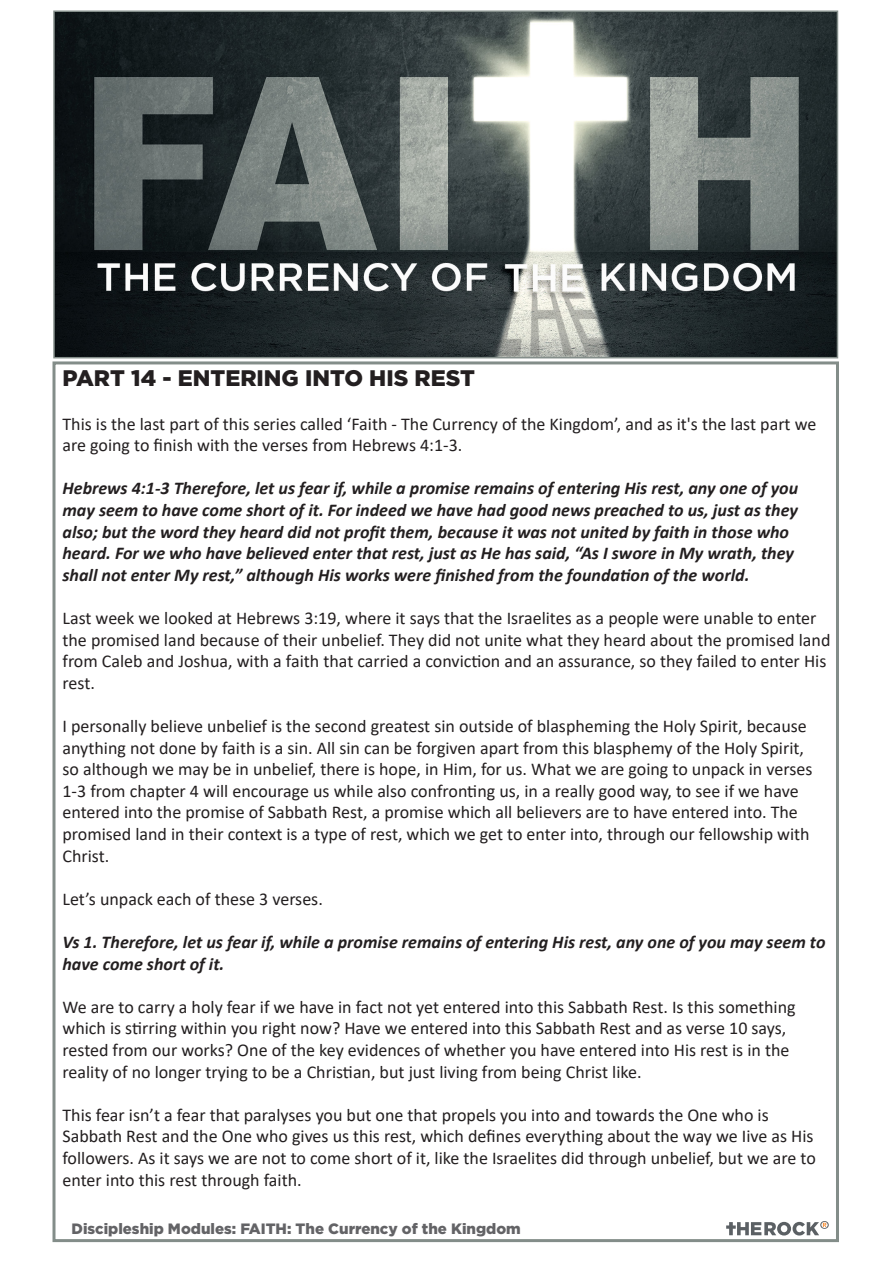
<style>
.page{position:relative;width:893px;height:1263px;background:#fff}
.page>*{position:absolute;margin:0;border:0;box-sizing:border-box;transform-origin:0 0}
.Headings{font:900 22.5px "Gotham";color:#231f20}
.Standard_text{font:18px/21.6px "Calibri";color:#231f20}
.Scripture{font:italic 700 18px/21.6px "Calibri";color:#231f20}
.t1{font:900 15px "Gotham";color:#636366}
</style>
<div class="page">
<img style="left:56px;top:14px;width:779px;height:341px">
<div style="left:53px;top:11px;width:785px;height:347px;border:2px solid #838d89"></div>
<svg style="left:726px;top:1221px;width:103px;height:14px"></svg>
<p class="Headings" style="left:63px;top:365px;width:414px">PART 14 - ENTERING INTO HIS REST</p>
<p class="Standard_text" style="left:63px;top:412px;width:755px">This is the last part of this series called ‘Faith - The Currency of the Kingdom’, and as it's the last part we are going to finish with the verses from Hebrews 4:1-3.</p>
<p class="Scripture" style="left:63px;top:477px;width:737px">Hebrews 4:1-3 Therefore, let us fear if, while a promise remains of entering His rest, any one of you may seem to have come short of it. For indeed we have had good news preached to us, just as they also; but the word they heard did not profit them, because it was not united by faith in those who heard. For we who have believed enter that rest, just as He has said, “As I swore in My wrath, they shall not enter My rest,” although His works were finished from the foundation of the world.</p>
<p class="Standard_text" style="left:63px;top:607px;width:769px">Last week we looked at Hebrews 3:19, where it says that the Israelites as a people were unable to enter the promised land because of their unbelief. They did not unite what they heard about the promised land from Caleb and Joshua, with a faith that carried a conviction and an assurance, so they failed to enter His rest.</p>
<p class="Standard_text" style="left:63px;top:715px;width:751px">I personally believe unbelief is the second greatest sin outside of blaspheming the Holy Spirit, because anything not done by faith is a sin. All sin can be forgiven apart from this blasphemy of the Holy Spirit, so although we may be in unbelief, there is hope, in Him, for us. What we are going to unpack in verses 1-3 from chapter 4 will encourage us while also confronting us, in a really good way, to see if we have entered into the promise of Sabbath Rest, a promise which all believers are to have entered into. The promised land in their context is a type of rest, which we get to enter into, through our fellowship with Christ.</p>
<p class="Standard_text" style="left:63px;top:888px;width:262px">Let’s unpack each of these 3 verses.</p>
<p class="Scripture" style="left:63px;top:931px;width:764px">Vs 1. Therefore, let us fear if, while a promise remains of entering His rest, any one of you may seem to have come short of it.</p>
<p class="Standard_text" style="left:63px;top:996px;width:735px">We are to carry a holy fear if we have in fact not yet entered into this Sabbath Rest. Is this something which is stirring within you right now? Have we entered into this Sabbath Rest and as verse 10 says, rested from our works? One of the key evidences of whether you have entered into His rest is in the reality of no longer trying to be a Christian, but just living from being Christ like.</p>
<p class="Standard_text" style="left:63px;top:1104px;width:755px">This fear isn’t a fear that paralyses you but one that propels you into and towards the One who is Sabbath Rest and the One who gives us this rest, which defines everything about the way we Iive as His followers. As it says we are not to come short of it, like the Israelites did through unbelief, but we are to enter into this rest through faith.</p>
<p class="t1" style="left:72px;top:1220px;width:451px">Discipleship Modules: FAITH: The Currency of the Kingdom</p>
</div>
